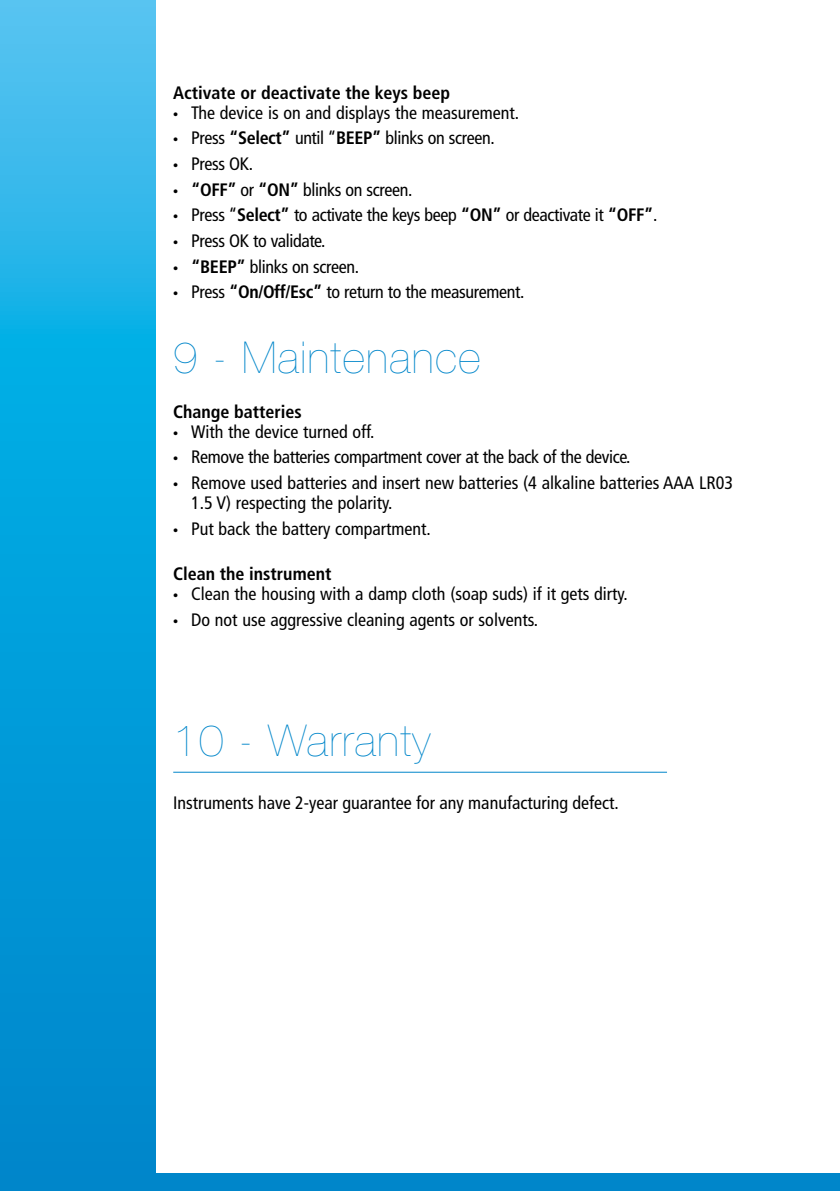
<style>
.page{position:relative;width:840px;height:1191px;background:#fff}
.page>*{position:absolute;margin:0;border:0;box-sizing:border-box;transform-origin:0 0}
.t1{font:200 44px "Helvetica Neue LT Std";letter-spacing:.03em;color:#0086ca}
.t2{font:condensed 18px/20px "Frutiger LT Std";color:#000}
.t3{font:condensed 18px "Frutiger LT Std";letter-spacing:-.02em;color:#000}
.t4{font:700 condensed 18px "Frutiger LT Std";color:#000}
.s1{font-family:"Myriad Pro";font-stretch:normal}
.s2{font-weight:700}
</style>
<div class="page">
<div style="left:0;top:1173px;width:839px;height:18px;background:#0086ca"></div>
<svg style="left:0;top:0;width:155px;height:1173px;background:#10a3dd"></svg>
<hr style="left:173px;top:772px;width:493px;height:1px;background:#0086ca">
<p class="t4" style="left:173px;top:82px;width:278px">Activate or deactivate the keys beep</p>
<p class="t2" style="left:173px;top:102px;width:347px"><span class="s1">•</span> The device is on and displays the measurement.</p>
<p class="t3" style="left:173px;top:127px;width:323px"><span class="s1">•</span> Press <span class="s2">“Select”</span> until “<span class="s2">BEEP”</span> blinks on screen.</p>
<p class="t2" style="left:173px;top:154px;width:81px"><span class="s1">•</span> Press OK.</p>
<p class="t3" style="left:173px;top:179px;width:241px"><span class="s1">•</span> <span class="s2">“OFF”</span> or <span class="s2">“ON”</span> blinks on screen.</p>
<p class="t3" style="left:173px;top:204px;width:485px"><span class="s1">•</span> Press “<span class="s2">Select”</span> to activate the keys beep <span class="s2">“ON”</span> or deactivate it <span class="s2">“OFF”</span>.</p>
<p class="t3" style="left:173px;top:230px;width:154px"><span class="s1">•</span> Press OK to validate.</p>
<p class="t3" style="left:173px;top:256px;width:187px"><span class="s1">•</span> <span class="s2">“BEEP”</span> blinks on screen.</p>
<p class="t3" style="left:173px;top:282px;width:352px"><span class="s1">•</span> Press <span class="s2">“On/Off/Esc”</span> to return to the measurement.</p>
<h1 class="t1" style="left:173px;top:332px;width:309px">9 - Maintenance</h1>
<p class="t4" style="left:173px;top:401px;width:130px">Change batteries</p>
<p class="t2" style="left:173px;top:421px;width:203px"><span class="s1">•</span> With the device turned off.</p>
<p class="t3" style="left:173px;top:446px;width:459px"><span class="s1">•</span> Remove the batteries compartment cover at the back of the device.</p>
<p class="t2" style="left:191px;top:473px;width:543px;text-indent:-18px"><span class="s1">•</span> Remove used batteries and insert new batteries (4 alkaline batteries AAA LR03<br>1.5 V) respecting the polarity.</p>
<p class="t2" style="left:173px;top:518px;width:259px"><span class="s1">•</span> Put back the battery compartment.</p>
<p class="t4" style="left:173px;top:563px;width:160px">Clean the instrument</p>
<p class="t2" style="left:173px;top:584px;width:456px"><span class="s1">•</span> Clean the housing with a damp cloth (soap suds) if it gets dirty.</p>
<p class="t2" style="left:173px;top:610px;width:366px"><span class="s1">•</span> Do not use aggressive cleaning agents or solvents.</p>
<h1 class="t1" style="left:173px;top:715px;width:259px">10 - Warranty</h1>
<p class="t2" style="left:173px;top:792px;width:447px">Instruments have 2-year guarantee for any manufacturing defect.</p>
</div>
